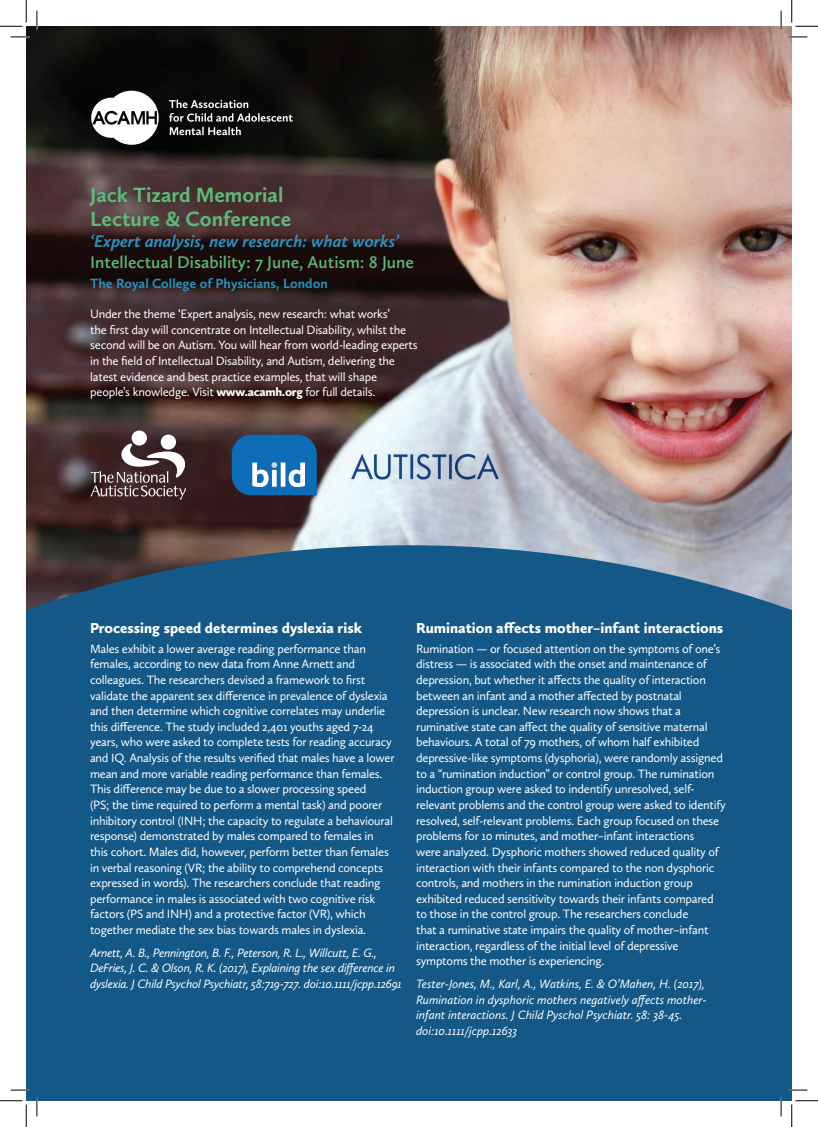
<style>
.page{position:relative;width:818px;height:1127px;background:#fff}
.page>*{position:absolute;margin:0;border:0;box-sizing:border-box;transform-origin:0 0}
.Header_03{font:700 21.38px/23.6px "Calluna Sans";color:#5cba79}
.Header_03-2{font:600 17.5px/21px "Calluna Sans";color:#5cba79}
.Header_1{font:900 15px "Calluna Sans";color:#fff}
.Event_place{font:700 13.75px "Calluna Sans";color:#2c8fba}
.Body_copy{font:12.5px/15.6px "Calluna Sans";letter-spacing:-.02em;color:#fff}
.Body_copy_Black{font:12.5px/15.6px "Calluna Sans";letter-spacing:-.02em;color:#fff}
.Body_copy-2{font:italic 12.5px/15.6px "Calluna Sans";letter-spacing:-.02em;color:#fff}
.References_and_names{font:italic 12.5px/15.6px "Calluna Sans";letter-spacing:-.005em;color:#fff}
.s1{font-weight:700;font-style:italic;color:#2c8fba}
.s2{font-weight:900}
</style>
<div class="page">
<img style="left:26px;top:26px;width:766px;height:519px">
<div style="left:26px;top:545px;width:766px;height:555px;background:#135887"></div>
<svg style="left:169px;top:99px;width:124px;height:36px;background:#363735"></svg>
<svg style="left:91px;top:91px;width:68px;height:54px"></svg>
<svg style="left:90px;top:430px;width:96px;height:69px"></svg>
<svg style="left:232px;top:434px;width:85px;height:61px;background:#2f7bb7"></svg>
<img style="left:345px;top:447px;width:159px;height:36px">
<svg style="left:11px;top:36px;width:18px;height:2px"></svg>
<svg style="left:788px;top:36px;width:19px;height:2px"></svg>
<svg style="left:11px;top:1088px;width:18px;height:2px"></svg>
<svg style="left:788px;top:1088px;width:19px;height:2px"></svg>
<svg style="left:36px;top:11px;width:2px;height:18px"></svg>
<svg style="left:36px;top:1097px;width:2px;height:18px"></svg>
<svg style="left:780px;top:11px;width:2px;height:18px"></svg>
<svg style="left:780px;top:1097px;width:2px;height:18px"></svg>
<svg style="left:0;top:0;width:27px;height:27px"></svg>
<svg style="left:0;top:1100px;width:27px;height:26px"></svg>
<svg style="left:791px;top:0;width:27px;height:27px"></svg>
<svg style="left:791px;top:1100px;width:27px;height:26px"></svg>
<p class="Header_03" style="left:90px;top:183px;width:202px">Jack Tizard Memorial<br>Lecture &amp; Conference</p>
<p class="Header_03-2" style="left:90px;top:230px;width:325px"><span class="s1">‘Expert analysis, new research: what works’<br></span>Intellectual Disability: 7 June, Autism: 8 June</p>
<p class="Event_place" style="left:90px;top:275px;width:239px">The Royal College of Physicians, London</p>
<p class="Body_copy_Black" style="left:90px;top:306px;width:329px">Under the theme ‘Expert analysis, new research: what works’<br>the first day will concentrate on Intellectual Disability, whilst the second will be on Autism. You will hear from world-leading experts in the field of Intellectual Disability, and Autism, delivering the latest evidence and best practice examples, that will shape people’s knowledge. Visit <span class="s2">www.acamh.org</span> for full details.</p>
<p class="Header_1" style="left:90px;top:618px;width:273px">Processing speed determines dyslexia risk</p>
<p class="Body_copy" style="left:90px;top:640px;width:306px">Males exhibit a lower average reading performance than females, according to new data from Anne Arnett and colleagues. The researchers devised a framework to first validate the apparent sex difference in prevalence of dyslexia and then determine which cognitive correlates may underlie this difference. The study included 2,401 youths aged 7-24 years, who were asked to complete tests for reading accuracy and IQ. Analysis of the results verified that males have a lower mean and more variable reading performance than females.<br>This difference may be due to a slower processing speed<br>(PS; the time required to perform a mental task) and poorer inhibitory control (INH; the capacity to regulate a behavioural response) demonstrated by males compared to females in this cohort. Males did, however, perform better than females in verbal reasoning (VR; the ability to comprehend concepts expressed in words). The researchers conclude that reading performance in males is associated with two cognitive risk factors (PS and INH) and a protective factor (VR), which together mediate the sex bias towards males in dyslexia.</p>
<p class="Body_copy-2" style="left:90px;top:944px;width:313px">Arnett, A. B., Pennington, B. F., Peterson, R. L., Willcutt, E. G.,<br>DeFries, J. C. &amp; Olson, R. K. (2017), Explaining the sex difference in dyslexia. J Child Psychol Psychiatr, 58:719-727. doi:10.1111/jcpp.12691</p>
<p class="Header_1" style="left:416px;top:618px;width:309px">Rumination affects mother–infant interactions</p>
<p class="Body_copy" style="left:416px;top:640px;width:311px">Rumination — or focused attention on the symptoms of one’s distress — is associated with the onset and maintenance of depression, but whether it affects the quality of interaction between an infant and a mother affected by postnatal depression is unclear. New research now shows that a ruminative state can affect the quality of sensitive maternal behaviours. A total of 79 mothers, of whom half exhibited depressive-like symptoms (dysphoria), were randomly assigned to a “rumination induction” or control group. The rumination induction group were asked to indentify unresolved, self&shy;relevant problems and the control group were asked to identify resolved, self-relevant problems. Each group focused on these problems for 10 minutes, and mother–infant interactions<br>were analyzed. Dysphoric mothers showed reduced quality of interaction with their infants compared to the non dysphoric controls, and mothers in the rumination induction group exhibited reduced sensitivity towards their infants compared to those in the control group. The researchers conclude<br>that a ruminative state impairs the quality of mother–infant interaction, regardless of the initial level of depressive symptoms the mother is experiencing.</p>
<p class="References_and_names" style="left:416px;top:975px;width:292px">Tester-Jones, M., Karl, A., Watkins, E. &amp; O’Mahen, H. (2017), Rumination in dysphoric mothers negatively affects mother&shy;infant interactions. J Child Pyschol Psychiatr. 58: 38-45. doi:10.1111/jcpp.12633</p>
</div>
